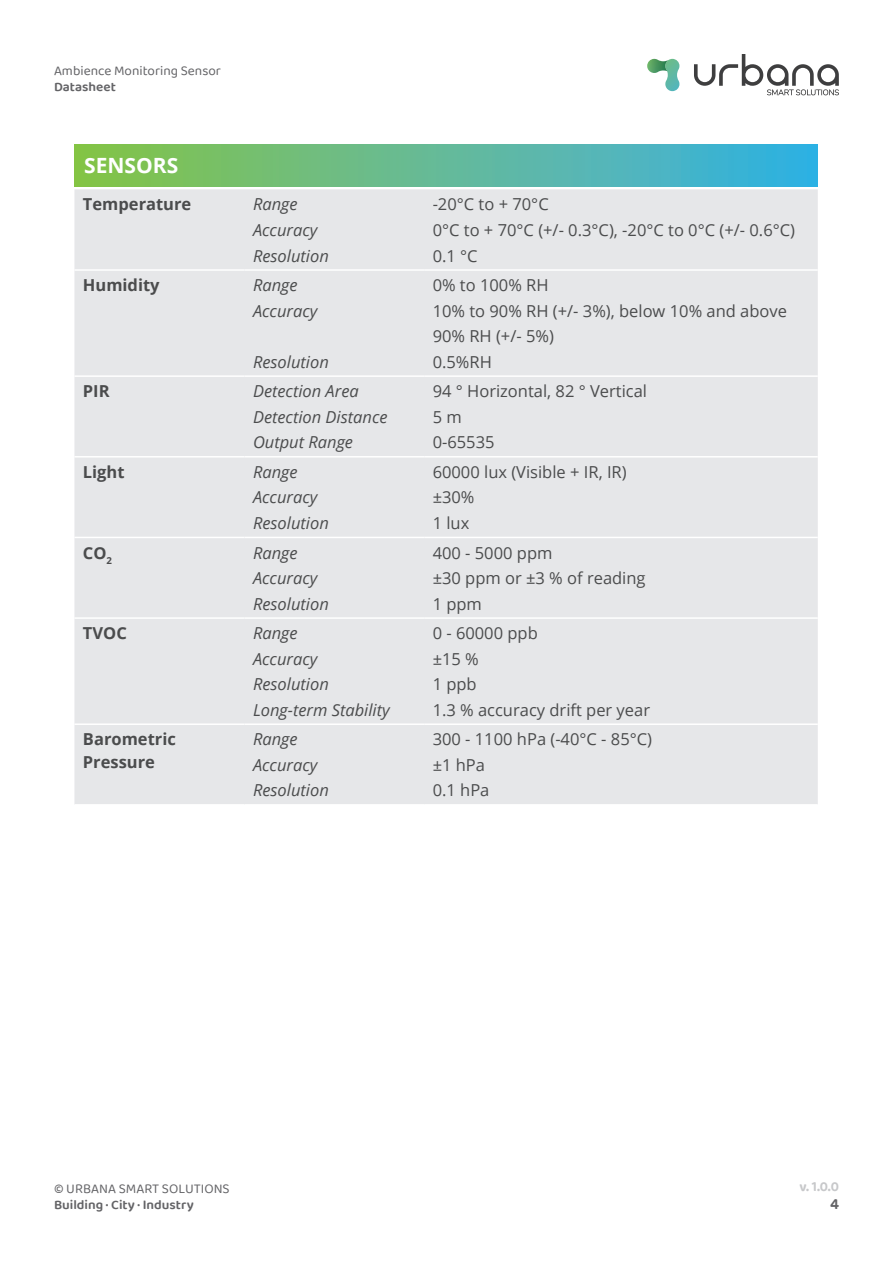
<style>
.page{position:relative;width:893px;height:1263px;background:#fff}
.page>*{position:absolute;margin:0;border:0;box-sizing:border-box;transform-origin:0 0}
.t1{font:700 21px "Open Sans";color:#fff}
.t2{font:16.5px/25.5px "Open Sans";color:#4b4c4d}
.t3{font:italic 16.5px "Open Sans";color:#4b4c4d}
.t4{font:700 16.5px "Open Sans";color:#4b4c4d}
.t5{font:700 15px "Baloo Bhaina 2";color:#636366}
.t6{font:13.5px "Baloo Bhaina 2";color:#636366}
.t7{font:600 13.5px "Baloo Bhaina 2";color:#636366}
.t8{font:700 13.5px "Baloo Bhaina 2";color:#c7c8ca}
</style>
<div class="page">
<svg style="left:694px;top:54px;width:145px;height:41px"></svg>
<svg style="left:665px;top:59px;width:14px;height:32px"></svg>
<img style="left:647px;top:59px;width:22px;height:14px">
<div style="left:74px;top:145px;width:744px;height:41px;background:linear-gradient(to right,#8ac348,#37b0e6)"></div>
<div style="left:74px;top:189px;width:744px;height:615px;background:#e6e7e9"></div>
<hr style="left:74px;top:269px;width:170px;height:2px;background:#fff">
<hr style="left:244px;top:269px;width:180px;height:2px;background:#fff">
<hr style="left:74px;top:375px;width:170px;height:2px;background:#fff">
<hr style="left:244px;top:375px;width:180px;height:2px;background:#fff">
<hr style="left:74px;top:456px;width:170px;height:1px;background:#fff">
<hr style="left:244px;top:456px;width:180px;height:1px;background:#fff">
<hr style="left:74px;top:537px;width:170px;height:1px;background:#fff">
<hr style="left:244px;top:537px;width:180px;height:1px;background:#fff">
<hr style="left:74px;top:617px;width:170px;height:2px;background:#fff">
<hr style="left:244px;top:617px;width:180px;height:2px;background:#fff">
<hr style="left:74px;top:723px;width:170px;height:2px;background:#fff">
<hr style="left:244px;top:723px;width:180px;height:2px;background:#fff">
<hr style="left:424px;top:269px;width:394px;height:2px;background:#fff">
<hr style="left:424px;top:375px;width:394px;height:2px;background:#fff">
<hr style="left:424px;top:456px;width:394px;height:1px;background:#fff">
<hr style="left:424px;top:537px;width:394px;height:1px;background:#fff">
<hr style="left:424px;top:617px;width:394px;height:2px;background:#fff">
<hr style="left:424px;top:723px;width:394px;height:2px;background:#fff">
<p class="t6" style="left:54px;top:62px;width:169px">Ambience Monitoring Sensor</p>
<p class="t7" style="left:54px;top:78px;width:63px">Datasheet</p>
<p class="t1" style="left:84px;top:151px;width:96px">SENSORS</p>
<p class="t4" style="left:83px;top:193px;width:110px">Temperature</p>
<p class="t3" style="left:253px;top:193px;width:46px">Range</p>
<p class="t3" style="left:253px;top:219px;width:66px">Accuracy</p>
<p class="t3" style="left:253px;top:244px;width:77px">Resolution</p>
<p class="t4" style="left:83px;top:273px;width:78px">Humidity</p>
<p class="t3" style="left:253px;top:274px;width:46px">Range</p>
<p class="t3" style="left:253px;top:299px;width:66px">Accuracy</p>
<p class="t3" style="left:253px;top:350px;width:77px">Resolution</p>
<p class="t4" style="left:83px;top:380px;width:28px">PIR</p>
<p class="t3" style="left:253px;top:380px;width:107px">Detection Area</p>
<p class="t3" style="left:253px;top:405px;width:136px">Detection Distance</p>
<p class="t3" style="left:253px;top:431px;width:102px">Output Range</p>
<p class="t4" style="left:83px;top:460px;width:43px">Light</p>
<p class="t3" style="left:253px;top:461px;width:46px">Range</p>
<p class="t3" style="left:253px;top:486px;width:66px">Accuracy</p>
<p class="t3" style="left:253px;top:512px;width:77px">Resolution</p>
<p class="t4" style="left:83px;top:541px;width:31px">CO<sub>2</sub></p>
<p class="t3" style="left:253px;top:541px;width:46px">Range</p>
<p class="t3" style="left:253px;top:567px;width:66px">Accuracy</p>
<p class="t3" style="left:253px;top:592px;width:77px">Resolution</p>
<p class="t4" style="left:83px;top:621px;width:45px">TVOC</p>
<p class="t3" style="left:253px;top:622px;width:46px">Range</p>
<p class="t3" style="left:253px;top:647px;width:66px">Accuracy</p>
<p class="t3" style="left:253px;top:673px;width:77px">Resolution</p>
<p class="t3" style="left:253px;top:698px;width:138px">Long-term Stability</p>
<p class="t4" style="left:83px;top:728px;width:94px">Barometric</p>
<p class="t4" style="left:83px;top:750px;width:74px">Pressure</p>
<p class="t3" style="left:253px;top:728px;width:46px">Range</p>
<p class="t3" style="left:253px;top:753px;width:66px">Accuracy</p>
<p class="t3" style="left:253px;top:779px;width:77px">Resolution</p>
<p class="t2" style="left:433px;top:191px;width:118px">-20°C to + 70°C</p>
<p class="t2" style="left:433px;top:217px;width:364px">0°C to + 70°C (+/- 0.3°C), -20°C to 0°C (+/- 0.6°C)</p>
<p class="t2" style="left:433px;top:242px;width:47px">0.1 °C</p>
<p class="t2" style="left:433px;top:272px;width:117px">0% to 100% RH</p>
<p class="t2" style="left:433px;top:297px;width:356px">10% to 90% RH (+/- 3%), below 10% and above<br>90% RH (+/- 5%)</p>
<p class="t2" style="left:433px;top:348px;width:61px">0.5%RH</p>
<p class="t2" style="left:433px;top:378px;width:216px">94 ° Horizontal, 82 ° Vertical</p>
<p class="t2" style="left:433px;top:404px;width:31px">5 m</p>
<p class="t2" style="left:433px;top:429px;width:63px">0-65535</p>
<p class="t2" style="left:433px;top:459px;width:196px">60000 lux (Visible + IR, IR)</p>
<p class="t2" style="left:433px;top:484px;width:43px">±30%</p>
<p class="t2" style="left:433px;top:510px;width:38px">1 lux</p>
<p class="t2" style="left:433px;top:539px;width:121px">400 - 5000 ppm</p>
<p class="t2" style="left:433px;top:565px;width:214px">±30 ppm or ±3 % of reading</p>
<p class="t2" style="left:433px;top:590px;width:51px">1 ppm</p>
<p class="t2" style="left:433px;top:620px;width:107px">0 - 60000 ppb</p>
<p class="t2" style="left:433px;top:645px;width:48px">±15 %</p>
<p class="t2" style="left:433px;top:671px;width:46px">1 ppb</p>
<p class="t2" style="left:433px;top:696px;width:219px">1.3 % accuracy drift per year</p>
<p class="t2" style="left:433px;top:726px;width:221px">300 - 1100 hPa (-40°C - 85°C)</p>
<p class="t2" style="left:433px;top:752px;width:54px">±1 hPa</p>
<p class="t2" style="left:433px;top:777px;width:58px">0.1 hPa</p>
<p class="t6" style="left:54px;top:1180px;width:177px">© URBANA SMART SOLUTIONS</p>
<p class="t7" style="left:54px;top:1196px;width:141px">Building . City . Industry</p>
<p class="t8" style="left:799px;top:1178px;width:41px">v. 1.0.0</p>
<p class="t5" style="left:830px;top:1195px;width:10px">4</p>
</div>
